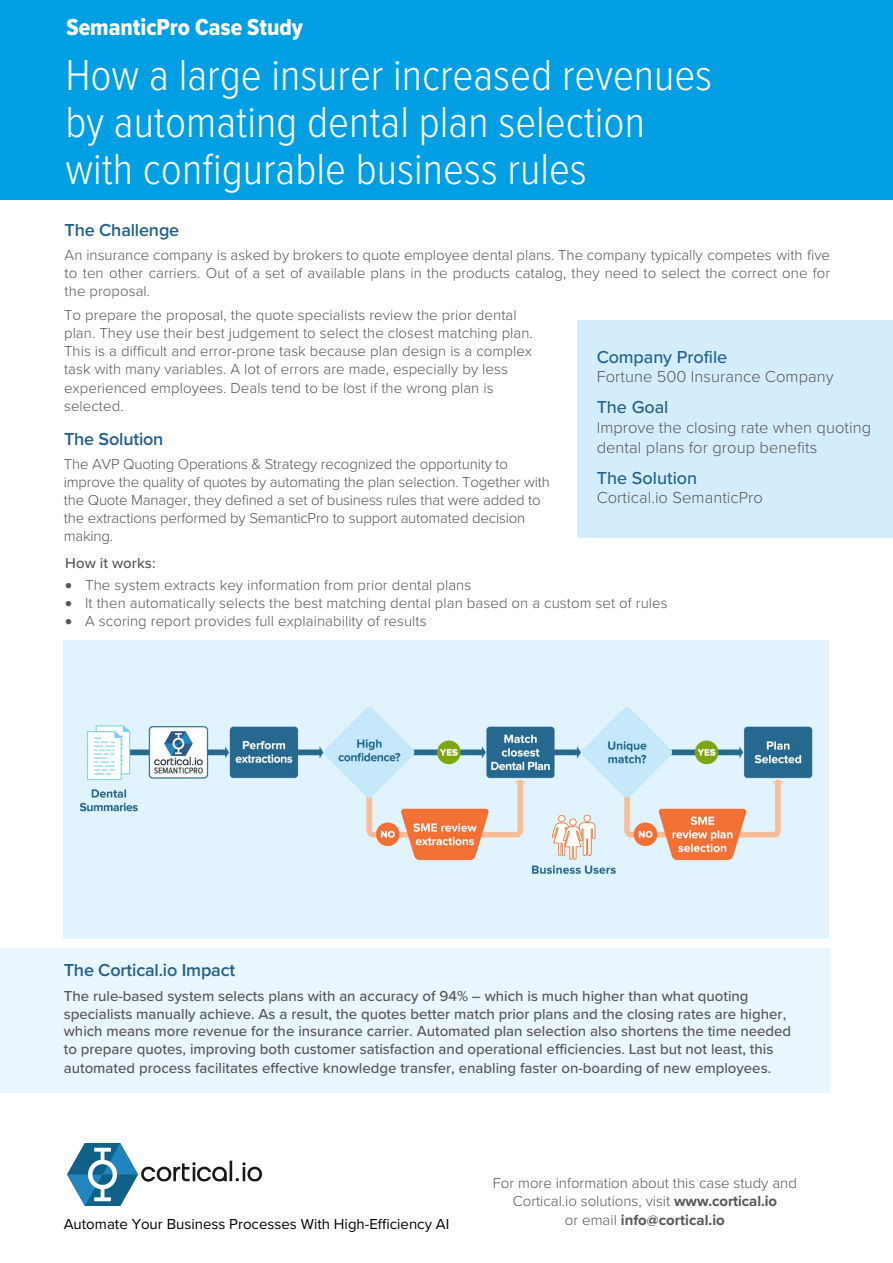
<style>
.page{position:relative;width:893px;height:1263px;background:#fff}
.page>*{position:absolute;margin:0;border:0;box-sizing:border-box;transform-origin:0 0}
.t1{font:300 45px/47px "Proxima Nova Cond";color:#fff}
.t2{font:24px "Proxima Nova Cond Extrabld";color:#fff}
.t3{font:600 18px "Proxima Nova";letter-spacing:-.01em;color:#24608b}
.t4{font:500 18px "Proxima Nova";letter-spacing:-.005em;color:#24608b}
.t5{font:300 16.5px/19.8px "Proxima Nova";letter-spacing:.005em;color:#575756}
.t6{font:300 15px/18px "Proxima Nova";letter-spacing:.005em;color:#575756;text-align:justify}
.t7{font:500 15px/17.9px "Proxima Nova";color:#575756}
.t8{font:300 15px/18px "Proxima Nova";letter-spacing:-.01em;color:#575656}
.t9{font:15px "Proxima Nova";color:#000}
.s1{color:#575656}
.s2{font-weight:700}
</style>
<div class="page">
<div style="left:0;top:0;width:893px;height:200px;background:#009fe3"></div>
<div style="left:0;top:949px;width:829px;height:144px;background:#eaf6fe"></div>
<div style="left:578px;top:320px;width:315px;height:218px;background:#d4edfc"></div>
<img style="left:63px;top:641px;width:766px;height:297px">
<img style="left:67px;top:1144px;width:194px;height:61px">
<h2 class="t2" style="left:66px;top:12px;width:238px">SemanticPro Case Study</h2>
<h1 class="t1" style="left:65px;top:51px;width:648px">How a large insurer increased revenues by automating dental plan selection with configurable business rules</h1>
<p class="t3" style="left:65px;top:217px;width:116px">The Challenge</p>
<p class="t6" style="left:65px;top:246px;width:767px">An insurance company is asked by brokers to quote employee dental plans. The company typically competes with five to ten other carriers. Out of a set of available plans in the products catalog, they need to select the correct one for the proposal.</p>
<p class="t6" style="left:64px;top:306px;width:470px;text-align:left">To prepare the <span class="s1">proposal</span>, the quote specialists review the prior dental plan. They use their best judgement to select the closest matching plan.<br>This is a difficult and error-prone task because plan design is a complex task with many variables. A lot of errors are made, especially by less experienced employees. Deals tend to be lost if the wrong plan is selected.</p>
<p class="t3" style="left:64px;top:426px;width:101px">The Solution</p>
<p class="t8" style="left:64px;top:454px;width:487px">The AVP Quoting Operations &amp; Strategy recognized the opportunity to improve the quality of quotes by automating the plan selection. Together with the Quote Manager, they defined a set of business rules that were added to the extractions performed by SemanticPro to support automated decision making.</p>
<p class="t7" style="left:65px;top:553px;width:92px">How it works:</p>
<p class="t4" style="left:597px;top:343px;width:132px">Company Profile</p>
<p class="t5" style="left:597px;top:366px;width:239px">Fortune 500 Insurance Company</p>
<p class="t4" style="left:597px;top:394px;width:73px">The Goal</p>
<p class="t5" style="left:597px;top:416px;width:276px">Improve the closing rate when quoting dental plans for group benefits</p>
<p class="t4" style="left:597px;top:464px;width:102px">The Solution</p>
<p class="t5" style="left:597px;top:487px;width:168px">Cortical.io SemanticPro</p>
<p class="t6" style="left:65px;top:575px;width:408px">• The system extracts key information from prior dental plans</p>
<p class="t6" style="left:65px;top:593px;width:604px">• It then automatically selects the best matching dental plan based on a custom set of rules</p>
<p class="t6" style="left:65px;top:611px;width:363px">• A scoring report provides full explainability of results</p>
<p class="t3" style="left:64px;top:956px;width:173px">The Cortical.io Impact</p>
<p class="t7" style="left:64px;top:986px;width:729px">The rule-based system selects plans with an accuracy of 94% – which is much higher than what quoting specialists manually achieve. As a result, the quotes better match prior plans and the closing rates are higher, which means more revenue for the insurance carrier. Automated plan selection also shortens the time needed to prepare quotes, improving both customer satisfaction and operational efficiencies. Last but not least, this automated process facilitates effective knowledge transfer, enabling faster on-boarding of new employees.</p>
<p class="t9" style="left:64px;top:1212px;width:387px">Automate Your Business Processes With High-Efficiency AI</p>
<p class="t6" style="left:493px;top:1173px;width:306px;text-align:center">For more information about this case study and<br>Cortical.io solutions, visit <span class="s2">www.cortical.io<br></span>or email <span class="s2">info@cortical.io</span></p>
</div>
